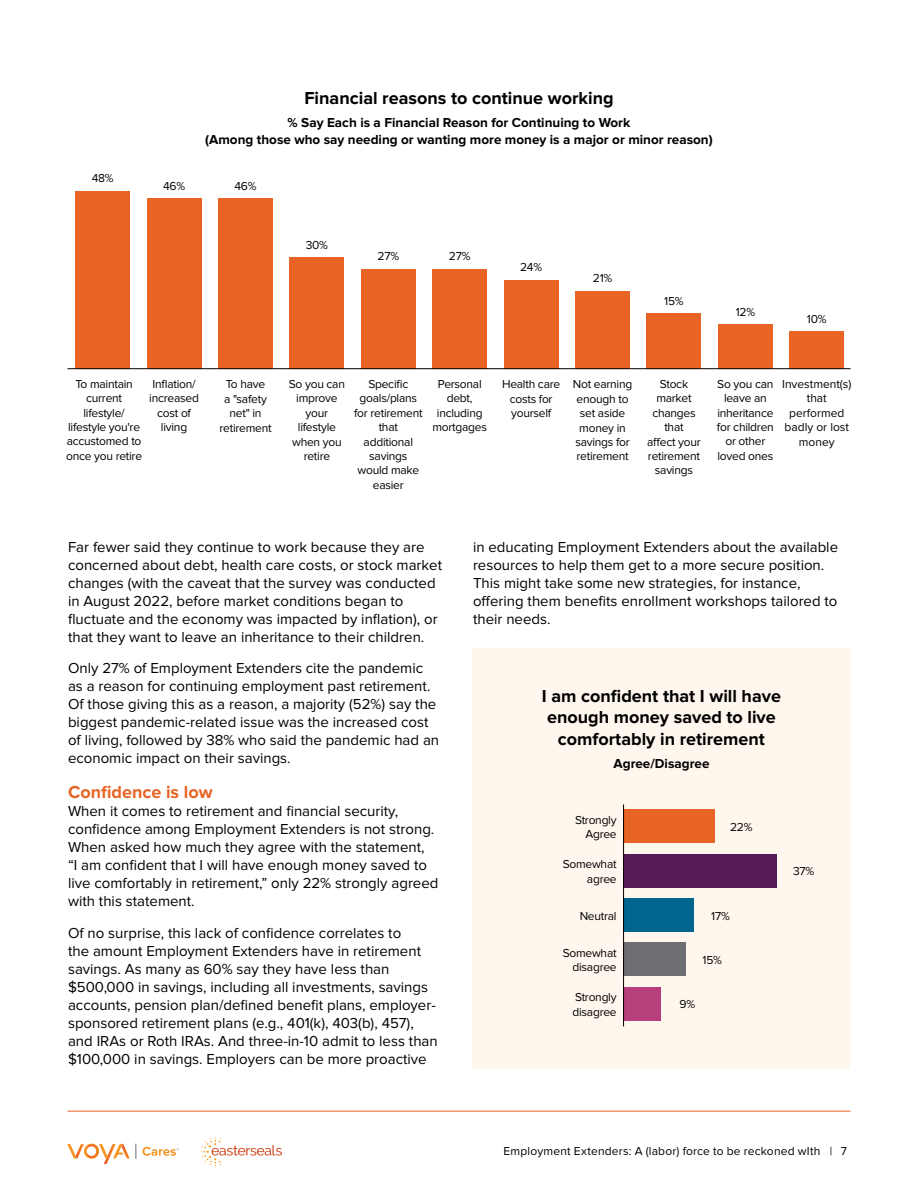
<style>
.page{position:relative;width:918px;height:1188px;background:#fff}
.page>*{position:absolute;margin:0;border:0;box-sizing:border-box;transform-origin:0 0}
.Graph_headline{font:700 18px/21.6px "Proxima Nova";color:#000;text-align:center}
.Body_head{font:700 18px "Proxima Nova";color:#e76425}
.Body{font:15px/18px "Proxima Nova";color:#000}
.Graph_Subhead{font:700 13.5px "Proxima Nova";color:#000}
.Data_Body{font:12px/14.4px "Proxima Nova";letter-spacing:-.02em;color:#000;text-align:center}
.Data_Body-2{font:12px "Proxima Nova";letter-spacing:.015em;color:#000}
.Data_Body-3{font:12px/14.4px "Proxima Nova";color:#000;text-align:center}
</style>
<div class="page">
<svg style="left:67px;top:1144px;width:63px;height:20px"></svg>
<svg style="left:136px;top:1144px;width:43px;height:15px"></svg>
<svg style="left:199px;top:1137px;width:83px;height:31px"></svg>
<hr style="left:68px;top:1111px;width:782px;height:1px;background:#e76425">
<div style="left:472px;top:648px;width:378px;height:421px;background:#fff7ee"></div>
<div style="left:623px;top:809px;width:92px;height:34px;background:#e76425"></div>
<div style="left:623px;top:898px;width:71px;height:34px;background:#006690"></div>
<div style="left:623px;top:942px;width:62px;height:34px;background:#6d6e71"></div>
<div style="left:623px;top:987px;width:38px;height:34px;background:#b73f7c"></div>
<div style="left:623px;top:854px;width:154px;height:34px;background:#551b57"></div>
<hr style="left:623px;top:804px;width:1px;height:222px;background:#000">
<div style="left:76px;top:191px;width:54px;height:178px;background:#e76425"></div>
<div style="left:433px;top:269px;width:54px;height:100px;background:#e76425"></div>
<div style="left:147px;top:199px;width:54px;height:170px;background:#e76425"></div>
<div style="left:504px;top:280px;width:54px;height:89px;background:#e76425"></div>
<div style="left:218px;top:199px;width:55px;height:170px;background:#e76425"></div>
<div style="left:575px;top:291px;width:55px;height:78px;background:#e76425"></div>
<div style="left:790px;top:332px;width:54px;height:37px;background:#e76425"></div>
<div style="left:290px;top:258px;width:54px;height:111px;background:#e76425"></div>
<div style="left:647px;top:313px;width:54px;height:56px;background:#e76425"></div>
<div style="left:361px;top:269px;width:55px;height:100px;background:#e76425"></div>
<div style="left:718px;top:324px;width:55px;height:45px;background:#e76425"></div>
<hr style="left:68px;top:368px;width:782px;height:1px;background:#000">
<p class="Data_Body" style="left:92px;top:171px;width:23px">48%</p>
<p class="Data_Body" style="left:163px;top:179px;width:24px">46%</p>
<h2 class="Graph_headline" style="left:304px;top:88px;width:311px">Financial reasons to continue working</h2>
<h3 class="Graph_Subhead" style="left:288px;top:115px;width:344px">% Say Each is a Financial Reason for Continuing to Work</h3>
<h3 class="Graph_Subhead" style="left:205px;top:131px;width:509px">(Among those who say needing or wanting more money is a major or minor reason)</h3>
<p class="Data_Body" style="left:234px;top:179px;width:24px">46%</p>
<p class="Data_Body" style="left:306px;top:238px;width:24px">30%</p>
<p class="Data_Body" style="left:378px;top:249px;width:23px">27%</p>
<p class="Data_Body" style="left:449px;top:249px;width:23px">27%</p>
<p class="Data_Body" style="left:520px;top:260px;width:24px">24%</p>
<p class="Data_Body" style="left:593px;top:271px;width:21px">21%</p>
<p class="Data_Body" style="left:664px;top:294px;width:21px">15%</p>
<p class="Data_Body" style="left:736px;top:305px;width:21px">12%</p>
<p class="Data_Body" style="left:807px;top:312px;width:21px">10%</p>
<p class="Data_Body" style="left:66px;top:377px;width:78px">To maintain current lifestyle/ lifestyle you're accustomed to once you retire</p>
<p class="Data_Body" style="left:149px;top:377px;width:51px">Inflation/ increased cost of living</p>
<p class="Data_Body" style="left:219px;top:377px;width:54px">To have<br>a "safety net" in retirement</p>
<p class="Data_Body" style="left:289px;top:377px;width:58px">So you can improve your lifestyle when you retire</p>
<p class="Data_Body" style="left:354px;top:377px;width:70px">Specific goals/plans for retirement that additional savings would make easier</p>
<p class="Data_Body" style="left:432px;top:377px;width:56px">Personal debt, including mortgages</p>
<p class="Data_Body" style="left:502px;top:377px;width:60px">Health care costs for yourself</p>
<p class="Data_Body" style="left:573px;top:377px;width:61px">Not earning enough to set aside money in savings for retirement</p>
<p class="Data_Body" style="left:647px;top:377px;width:55px">Stock market changes that<br>affect your retirement savings</p>
<p class="Data_Body" style="left:717px;top:377px;width:58px">So you can leave an inheritance for children or other loved ones</p>
<p class="Data_Body-3" style="left:782px;top:377px;width:71px">Investment(s) that performed badly or lost money</p>
<p class="Body" style="left:68px;top:538px;width:376px">Far fewer said they continue to work because they are concerned about debt, health care costs, or stock market changes (with the caveat that the survey was conducted in August 2022, before market conditions began to fluctuate and the economy was impacted by inflation), or that they want to leave an inheritance to their children.</p>
<p class="Body" style="left:68px;top:660px;width:373px">Only 27% of Employment Extenders cite the pandemic as a reason for continuing employment past retirement.<br>Of those giving this as a reason, a majority (52%) say the biggest pandemic-related issue was the increased cost of living, followed by 38% who said the pandemic had an economic impact on their savings.</p>
<h2 class="Body_head" style="left:68px;top:782px;width:146px">Confidence is low</h2>
<p class="Body" style="left:68px;top:803px;width:372px">When it comes to retirement and financial security, confidence among Employment Extenders is not strong.<br>When asked how much they agree with the statement,<br>“I am confident that I will have enough money saved to live comfortably in retirement,” only 22% strongly agreed with this statement.</p>
<p class="Body" style="left:68px;top:924px;width:371px">Of no surprise, this lack of confidence correlates to<br>the amount Employment Extenders have in retirement savings. As many as 60% say they have less than $500,000 in savings, including all investments, savings accounts, pension plan/defined benefit plans, employer&shy;sponsored retirement plans (e.g., 401(k), 403(b), 457), and IRAs or Roth IRAs. And three-in-10 admit to less than $100,000 in savings. Employers can be more proactive</p>
<p class="Body" style="left:473px;top:538px;width:367px">in educating Employment Extenders about the available resources to help them get to a more secure position.<br>This might take some new strategies, for instance, offering them benefits enrollment workshops tailored to their needs.</p>
<h2 class="Graph_headline" style="left:542px;top:685px;width:241px">I am confident that I will have enough money saved to live comfortably in retirement</h2>
<h3 class="Graph_Subhead" style="left:614px;top:755px;width:97px">Agree/Disagree</h3>
<p class="Data_Body" style="left:575px;top:813px;width:43px;text-align:right">Strongly<br>Agree</p>
<p class="Data_Body" style="left:730px;top:820px;width:24px">22%</p>
<p class="Data_Body" style="left:563px;top:857px;width:55px;text-align:right">Somewhat agree</p>
<p class="Data_Body" style="left:793px;top:864px;width:23px">37%</p>
<p class="Data_Body" style="left:580px;top:909px;width:38px">Neutral</p>
<p class="Data_Body" style="left:711px;top:909px;width:20px">17%</p>
<p class="Data_Body" style="left:563px;top:946px;width:55px;text-align:right">Somewhat disagree</p>
<p class="Data_Body" style="left:703px;top:953px;width:21px">15%</p>
<p class="Data_Body" style="left:572px;top:990px;width:46px;text-align:left">Strongly disagree</p>
<p class="Data_Body" style="left:680px;top:997px;width:17px">9%</p>
<p class="Data_Body-2" style="left:504px;top:1145px;width:345px">Employment Extenders: A (labor) force to be reckoned wIth | 7</p>
</div>
